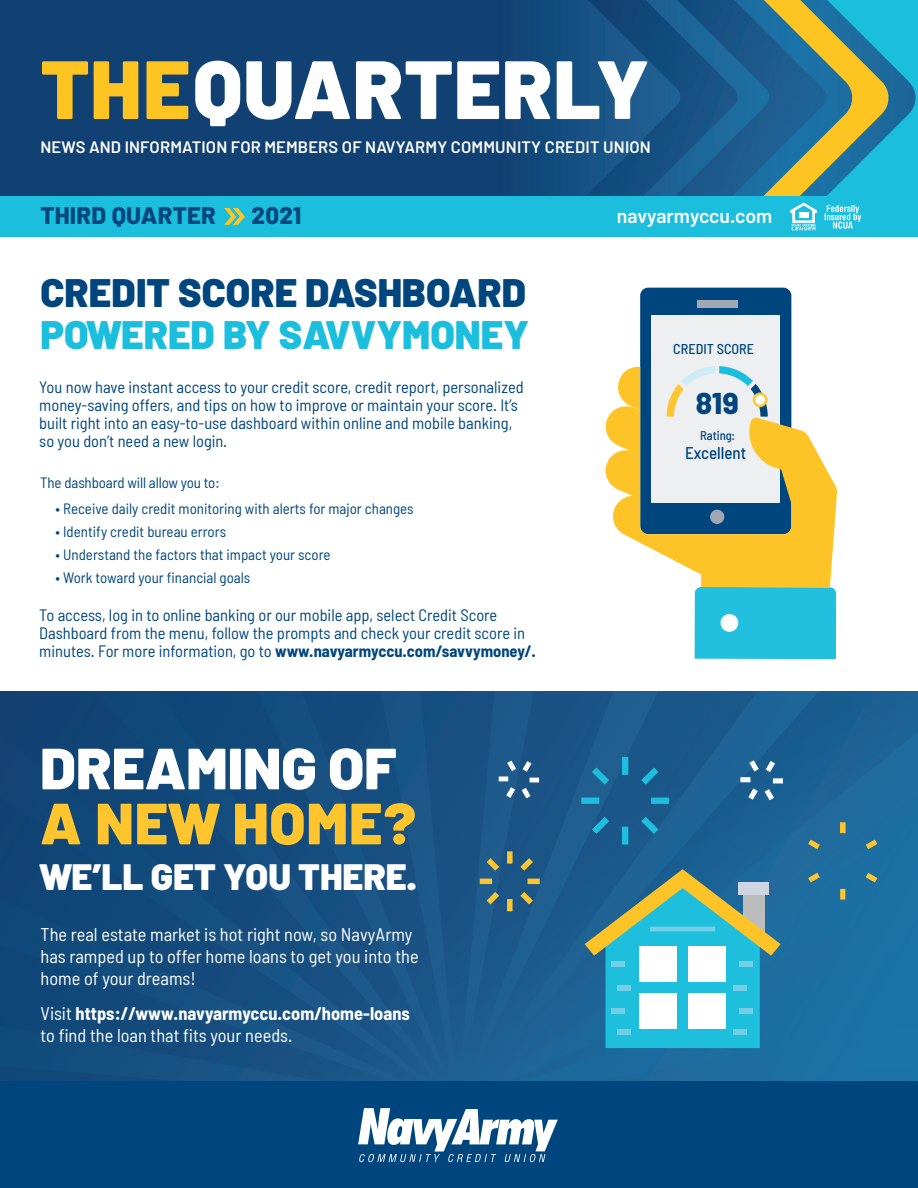
<style>
.page{position:relative;width:918px;height:1188px;background:#fff}
.page>*{position:absolute;margin:0;border:0;box-sizing:border-box;transform-origin:0 0}
.t1{font:900 82.5px "Barlow";letter-spacing:.01em;color:#fff}
.t2{font:900 58.05px "Barlow";color:#fff}
.t3{font:900 58.05px "Barlow";letter-spacing:.02em;color:#fec52e}
.t4{font:900 39.75px "Barlow";color:#00467e}
.t5{font:900 39.75px "Barlow";color:#1cbede}
.t6{font:900 36.6px "Barlow";color:#fff}
.t7{font:800 30px "Barlow";color:#00467e}
.t8{font:800 24px "Barlow";letter-spacing:.01em;color:#00467e}
.t9{font:600 19.5px "Barlow";color:#fff}
.t10{font:semi-condensed 18.45px/22px "Barlow";color:#fff}
.t11{font:700 semi-condensed 18.45px/22px "Barlow";color:#fff}
.t12{font:500 semi-condensed 16.95px "Barlow";color:#00467e}
.t13{font:semi-condensed 16.5px/18px "Barlow";color:#00467e}
.t14{font:600 16.5px "Barlow";letter-spacing:.01em;color:#fff}
.t15{font:semi-condensed 15px "Barlow";color:#00467e}
.t16{font:500 semi-condensed 14.25px "Barlow";color:#00467e}
.t17{font:500 semi-condensed 12.6px "Barlow";color:#00467e}
.s1{color:#fec422}
.s2{font-weight:700}
.s3{font-weight:400}
</style>
<div class="page">
<div style="left:0;top:0;width:918px;height:206px;background:#114072"></div>
<svg style="left:861px;top:0;width:57px;height:196px;background:#35a9b8"></svg>
<div style="left:0;top:196px;width:918px;height:41px;background:#1cbede"></div>
<svg style="left:224px;top:208px;width:21px;height:17px"></svg>
<svg style="left:576px;top:0;width:285px;height:230px"></svg>
<div style="left:0;top:1080px;width:918px;height:108px;background:#00467e"></div>
<svg style="left:358px;top:1108px;width:200px;height:54px"></svg>
<svg style="left:0;top:692px;width:918px;height:388px;background:#185687"></svg>
<svg style="left:585px;top:869px;width:196px;height:179px"></svg>
<div style="left:739px;top:962px;width:13px;height:5px;background:#73cfe6"></div>
<div style="left:734px;top:985px;width:13px;height:6px;background:#73cfe6"></div>
<div style="left:734px;top:1029px;width:13px;height:6px;background:#73cfe6"></div>
<div style="left:739px;top:1008px;width:13px;height:6px;background:#73cfe6"></div>
<div style="left:612px;top:962px;width:13px;height:5px;background:#73cfe6"></div>
<div style="left:618px;top:985px;width:13px;height:6px;background:#73cfe6"></div>
<div style="left:618px;top:1029px;width:13px;height:6px;background:#73cfe6"></div>
<div style="left:612px;top:1008px;width:13px;height:6px;background:#73cfe6"></div>
<hr style="left:650px;top:927px;width:65px;height:4px;background:#73cfe6">
<div style="left:740px;top:777px;width:10px;height:5px;background:#fff"></div>
<div style="left:773px;top:778px;width:10px;height:5px;background:#fff"></div>
<svg style="left:744px;top:755px;width:36px;height:51px;background:#3b76a1"></svg>
<div style="left:840px;top:823px;width:5px;height:10px;background:#fec52e"></div>
<svg style="left:860px;top:835px;width:23px;height:19px"></svg>
<svg style="left:860px;top:868px;width:23px;height:19px"></svg>
<div style="left:840px;top:889px;width:5px;height:10px;background:#fec52e"></div>
<svg style="left:802px;top:868px;width:24px;height:19px"></svg>
<svg style="left:802px;top:835px;width:24px;height:19px"></svg>
<div style="left:507px;top:851px;width:6px;height:13px;background:#fec52e"></div>
<svg style="left:515px;top:852px;width:24px;height:25px"></svg>
<div style="left:528px;top:879px;width:12px;height:5px;background:#fec52e"></div>
<svg style="left:515px;top:886px;width:24px;height:24px"></svg>
<div style="left:507px;top:899px;width:6px;height:12px;background:#fec52e"></div>
<svg style="left:481px;top:886px;width:24px;height:24px"></svg>
<div style="left:480px;top:879px;width:12px;height:5px;background:#fec52e"></div>
<svg style="left:481px;top:852px;width:24px;height:25px"></svg>
<div style="left:622px;top:757px;width:6px;height:18px;background:#1ebfdd"></div>
<svg style="left:635px;top:761px;width:30px;height:30px"></svg>
<div style="left:651px;top:798px;width:18px;height:6px;background:#1ebfdd"></div>
<svg style="left:635px;top:810px;width:30px;height:31px"></svg>
<div style="left:622px;top:827px;width:6px;height:18px;background:#1ebfdd"></div>
<svg style="left:585px;top:810px;width:31px;height:31px"></svg>
<div style="left:581px;top:798px;width:18px;height:6px;background:#1ebfdd"></div>
<svg style="left:585px;top:761px;width:31px;height:30px"></svg>
<div style="left:499px;top:776px;width:9px;height:5px;background:#fff"></div>
<svg style="left:502px;top:755px;width:37px;height:49px;background:#3c6d98"></svg>
<div style="left:640px;top:288px;width:151px;height:246px;background:#00467e;border-radius:8px"></div>
<div style="left:651px;top:316px;width:129px;height:187px;background:#eeeff0"></div>
<div style="left:697px;top:300px;width:40px;height:7px;background:#a1a8b3"></div>
<div style="left:695px;top:587px;width:141px;height:72px;background:#22bfde"></div>
<svg style="left:605px;top:366px;width:232px;height:221px"></svg>
<svg style="left:667px;top:366px;width:101px;height:51px"></svg>
<svg style="left:754px;top:394px;width:12px;height:12px"></svg>
<div style="left:753px;top:392px;width:14px;height:15px;border:2px solid #fec52e;border-radius:50%"></div>
<h1 class="t1" style="left:40px;top:38px;width:610px"><span class="s1">THE</span>QUARTERLY</h1>
<p class="t14" style="left:40px;top:137px;width:612px">NEWS AND INFORMATION FOR MEMBERS OF NAVYARMY COMMUNITY CREDIT UNION</p>
<h3 class="t8" style="left:40px;top:201px;width:177px">THIRD QUARTER</h3>
<h3 class="t8" style="left:252px;top:201px;width:51px">2021</h3>
<p class="t9" style="left:617px;top:204px;width:157px">navyarmyccu.com</p>
<h3 class="t4" style="left:41px;top:268px;width:487px">CREDIT SCORE DASHBOARD</h3>
<h3 class="t5" style="left:41px;top:310px;width:490px">POWERED BY SAVVYMONEY</h3>
<p class="t13" style="left:39px;top:377px;width:486px">You now have instant access to your credit score, credit report, personalized money-saving offers, and tips on how to improve or maintain your score. It’s built right into an easy-to-use dashboard within online and mobile banking, so you don’t need a new login.</p>
<p class="t15" style="left:40px;top:474px;width:181px">The dashboard will allow you to:</p>
<p class="t15" style="left:56px;top:499px;width:360px">• Receive daily credit monitoring with alerts for major changes</p>
<p class="t15" style="left:56px;top:522px;width:172px">• Identify credit bureau errors</p>
<p class="t15" style="left:56px;top:545px;width:277px">• Understand the factors that impact your score</p>
<p class="t15" style="left:56px;top:568px;width:196px">• Work toward your financial goals</p>
<p class="t13" style="left:39px;top:605px;width:498px">To access, log in to online banking or our mobile app, select Credit Score<br>Dashboard from the menu, follow the prompts and check your credit score in minutes. For more information, go to <span class="s2">www.navyarmyccu.com/savvymoney/.</span></p>
<h2 class="t2" style="left:40px;top:732px;width:358px">DREAMING OF</h2>
<h2 class="t3" style="left:40px;top:787px;width:377px">A NEW HOME?</h2>
<h3 class="t6" style="left:40px;top:854px;width:378px">WE’LL GET YOU THERE.</h3>
<p class="t10" style="left:41px;top:923px;width:380px">The real estate market is hot right now, so NavyArmy has ramped up to offer home loans to get you into the home of your dreams!</p>
<p class="t11" style="left:41px;top:1002px;width:371px"><span class="s3">Visit</span> https://www.navyarmyccu.com/home-loans <span class="s3">to find the loan that fits your needs.</span></p>
<p class="t16" style="left:673px;top:340px;width:82px">CREDIT SCORE</p>
<h3 class="t7" style="left:696px;top:384px;width:44px">819</h3>
<p class="t17" style="left:700px;top:427px;width:36px">Rating:</p>
<p class="t12" style="left:685px;top:443px;width:63px">Excellent</p>
</div>
